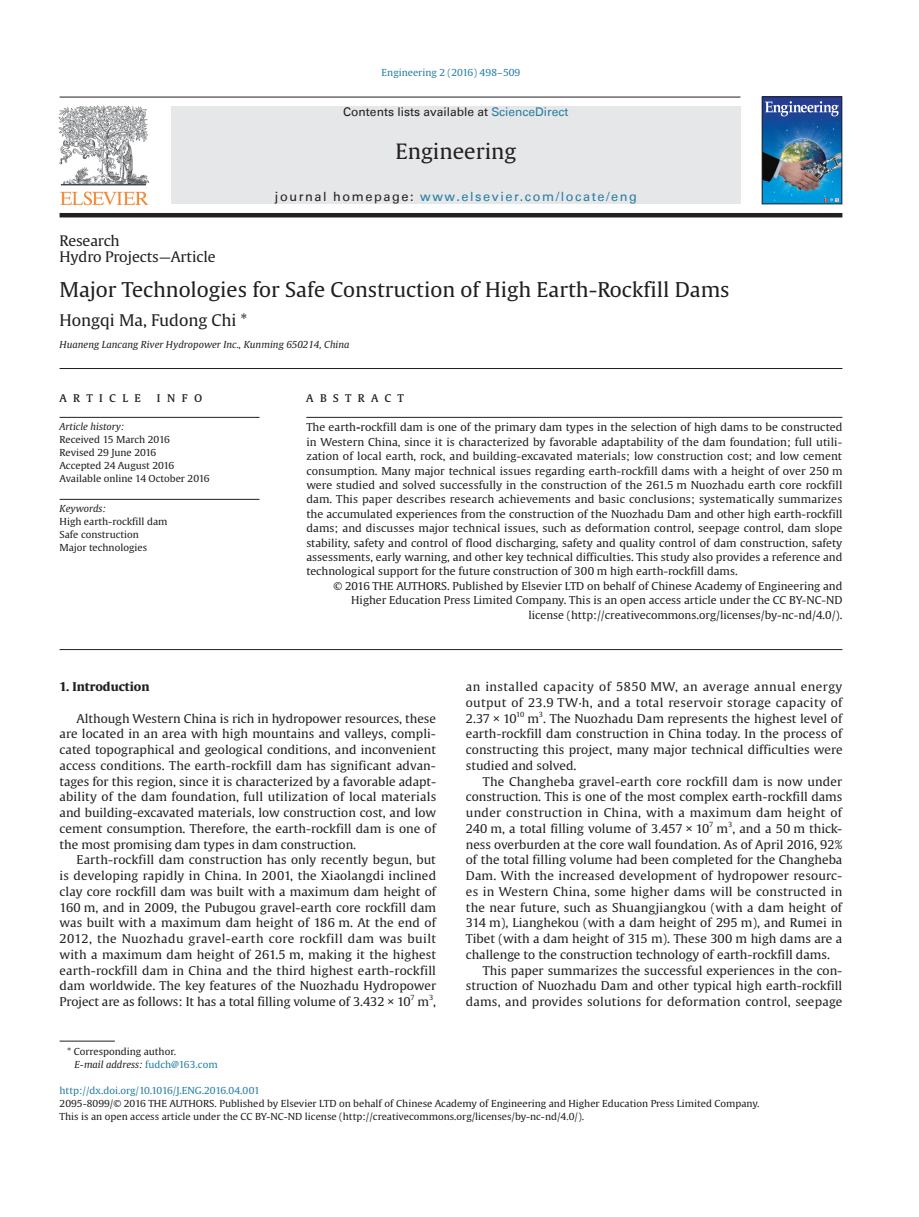
<style>
.page{position:relative;width:919px;height:1217px;background:#fff}
.page>*{position:absolute;margin:0;border:0;box-sizing:border-box;transform-origin:0 0}
.t1{font:21px "Gulliver";color:#231f20;scale:1.04 1}
.t2{font:20.25px "Gulliver";color:#231f20;scale:1.04 1}
.t3{font:15.9px "Gulliver";color:#231f20;scale:1.04 1}
.t4{font:14.4px/15.8px "Gulliver";letter-spacing:-.01em;color:#231f20;scale:1.04 1}
.t5{font:13.5px "Gulliver Compact SC";color:#231f20;scale:.85 1}
.t6{font:12.75px "Univers LT";letter-spacing:.12em;color:#277ea2}
.t7{font:12px/15.8px "Gulliver";color:#231f20;text-align:justify;scale:1.04 1}
.t8{font:12px "Univers LT";color:#231f20}
.t9{font:700 12px "Gulliver";color:#231f20;scale:1.04 1}
.t10{font:10.8px/14.4px "Gulliver";color:#231f20;text-align:justify;scale:1.04 1}
.t11{font:9.6px/12.9px "Gulliver";color:#231f20;scale:1.04 1}
.t12{font:italic 9.6px "Gulliver";color:#231f20;scale:1.04 1}
.t13{font:9.6px "Gulliver";color:#277ea2;scale:1.04 1}
.t14{font:7.05px "Gulliver";color:#231f20;scale:1.04 1}
.s1{color:#277ea2}
.s2{color:#231f20}
.s3{font-weight:700}
.s4{font-style:italic}
</style>
<div class="page">
<hr style="left:60px;top:368px;width:782px;height:1px;background:#231f20">
<hr style="left:60px;top:649px;width:782px;height:1px;background:#231f20">
<hr style="left:60px;top:417px;width:199px;height:1px;background:#231f20">
<hr style="left:306px;top:417px;width:536px;height:1px;background:#231f20">
<hr style="left:60px;top:499px;width:199px;height:1px;background:#231f20">
<hr style="left:60px;top:1040px;width:55px;height:1px;background:#231f20">
<img style="left:59px;top:106px;width:90px;height:99px">
<hr style="left:60px;top:97px;width:680px;height:1px;background:#231f20">
<div style="left:171px;top:106px;width:569px;height:98px;background:#e6e7e9"></div>
<hr style="left:60px;top:213px;width:782px;height:4px;background:#231f20">
<img style="left:763px;top:116px;width:77px;height:86px">
<svg style="left:763px;top:97px;width:80px;height:19px"></svg>
<svg style="left:824px;top:198px;width:19px;height:7px"></svg>
<div style="left:761px;top:96px;width:81px;height:108px;border:1px solid #231f20"></div>
<p class="t13" style="left:381px;top:67px;width:135px">Engineering 2 (2016) 498–509</p>
<p class="t8" style="left:343px;top:105px;width:227px">Contents lists available at <span class="s1">ScienceDirect</span></p>
<h1 class="t1" style="left:395px;top:138px;width:118px">Engineering</h1>
<p class="t6" style="left:275px;top:188px;width:363px"><span class="s2">journal homepage:</span> www.elsevier.com/locate/eng</p>
<p class="t4" style="left:60px;top:232px;width:151px">Research<br>Hydro Projects—Article</p>
<h2 class="t2" style="left:60px;top:277px;width:645px">Major Technologies for Safe Construction of High Earth-Rockfill Dams</h2>
<h3 class="t3" style="left:60px;top:310px;width:182px">Hongqi Ma, Fudong Chi *</h3>
<p class="t12" style="left:60px;top:339px;width:280px">Huaneng Lancang River Hydropower Inc., Kunming 650214, China</p>
<p class="t5" style="left:60px;top:388px;width:169px">A R T I C L E I N F O</p>
<p class="t5" style="left:306px;top:388px;width:116px">A B S T R A C T</p>
<p class="t12" style="left:60px;top:421px;width:64px">Article history:</p>
<p class="t11" style="left:60px;top:433px;width:146px">Received 15 March 2016<br>Revised 29 June 2016<br>Accepted 24 August 2016<br>Available online 14 October 2016</p>
<p class="t10" style="left:306px;top:420px;width:517px">The earth<span class="s3">-</span>rockfill dam is one of the primary dam types in the selection of high dams to be constructed in Western China, since it is characterized by favorable adaptability of the dam foundation; full utili&shy;zation of local earth, rock, and building-excavated materials; low construction cost; and low cement consumption. Many major technical issues regarding earth-rockfill dams with a height of over 250 m were studied and solved successfully in the construction of the 261.5 m Nuozhadu earth core rockfill dam. This paper describes research achievements and basic conclusions; systematically summarizes the accumulated experiences from the construction of the Nuozhadu Dam and other high earth-rockfill dams; and discusses major technical issues, such as deformation control, seepage control, dam slope stability, safety and control of flood discharging, safety and quality control of dam construction, safety assessments, early warning, and other key technical difficulties. This study also provides a reference and technological support for the future construction of 300 m high earth-rockfill dams.</p>
<p class="t10" style="left:333px;top:578px;width:491px;text-align:right">© 2016 THE AUTHORS. Published by Elsevier LTD on behalf of Chinese Academy of Engineering and<br>Higher Education Press Limited Company. This is an open access article under the CC BY-NC-ND license (http://creativecommons.org/licenses/by-nc-nd/4.0/).</p>
<p class="t12" style="left:60px;top:503px;width:46px">Keywords:</p>
<p class="t11" style="left:60px;top:515px;width:105px">High earth-rockfill dam<br>Safe construction<br>Major technologies</p>
<p class="t9" style="left:60px;top:678px;width:88px">1. Introduction</p>
<p class="t7" style="left:60px;top:710px;width:363px;text-indent:17px">Although Western China is rich in hydropower resources, these are located in an area with high mountains and valleys, compli&shy;cated topographical and geological conditions, and inconvenient access conditions. The earth-rockfill dam has significant advan&shy;tages for this region, since it is characterized by a favorable adapt&shy;ability of the dam foundation, full utilization of local materials and building-excavated materials, low construction cost, and low cement consumption. Therefore, the earth-rockfill dam is one of the most promising dam types in dam construction.</p>
<p class="t7" style="left:60px;top:851px;width:363px;text-indent:17px">Earth-rockfill dam construction has only recently begun, but is developing rapidly in China. In 2001, the Xiaolangdi inclined clay core rockfill dam was built with a maximum dam height of 160 m, and in 2009, the Pubugou gravel-earth core rockfill dam was built with a maximum dam height of 186 m. At the end of 2012, the Nuozhadu gravel-earth core rockfill dam was built with a maximum dam height of 261.5 m, making it the highest earth-rockfill dam in China and the third highest earth-rockfill dam worldwide. The key features of the Nuozhadu Hydropower Project are as follows: It has a total filling volume of 3.432 × 10</p>
<p class="t14" style="left:429px;top:993px;width:6px">3</p>
<p class="t14" style="left:410px;top:993px;width:6px">7</p>
<p class="t7" style="left:417px;top:993px;width:19px">m ,</p>
<p class="t7" style="left:466px;top:678px;width:363px">an installed capacity of 5850 MW, an average annual energy output of 23.9 TW·h, and a total reservoir storage capacity of 2.37 × 10</p>
<p class="t14" style="left:539px;top:709px;width:6px">3</p>
<p class="t7" style="left:466px;top:725px;width:364px">earth-rockfill dam construction in China today. In the process of constructing this project, many major technical difficulties were studied and solved.</p>
<p class="t7" style="left:466px;top:773px;width:363px;text-indent:17px">The Changheba gravel-earth core rockfill dam is now under construction. This is one of the most complex earth-rockfill dams under construction in China, with a maximum dam height of 240 m, a total filling volume of 3.457 × 10</p>
<p class="t14" style="left:516px;top:709px;width:9px">10</p>
<p class="t7" style="left:527px;top:710px;width:304px">m . The Nuozhadu Dam represents the highest level of</p>
<p class="t14" style="left:728px;top:819px;width:6px">3</p>
<p class="t7" style="left:466px;top:836px;width:363px">ness overburden at the core wall foundation. As of April 2016, 92% of the total filling volume had been completed for the Changheba Dam. With the increased development of hydropower resourc&shy;es in Western China, some higher dams will be constructed in the near future, such as Shuangjiangkou (with a dam height of 314 m), Lianghekou (with a dam height of 295 m), and Rumei in Tibet (with a dam height of 315 m). These 300 m high dams are a challenge to the construction technology of earth-rockfill dams.</p>
<p class="t7" style="left:466px;top:962px;width:363px;text-indent:17px">This paper summarizes the successful experiences in the con&shy;struction of Nuozhadu Dam and other typical high earth-rockfill dams, and provides solutions for deformation control, seepage</p>
<p class="t14" style="left:709px;top:819px;width:6px">7</p>
<p class="t7" style="left:716px;top:820px;width:122px">m , and a 50 m thick-</p>
<p class="t11" style="left:75px;top:1045px;width:139px;text-indent:-7px">* Corresponding author.<br><span class="s4">E-mail address:</span> <span class="s1">fudch@163.com</span></p>
<p class="t13" style="left:60px;top:1084px;width:194px">http://dx.doi.org/10.1016/J.ENG.2016.04.001</p>
<p class="t11" style="left:60px;top:1096px;width:674px">2095-8099/© 2016 THE AUTHORS. Published by Elsevier LTD on behalf of Chinese Academy of Engineering and Higher Education Press Limited Company.<br>This is an open access article under the CC BY-NC-ND license (http://creativecommons.org/licenses/by-nc-nd/4.0/).</p>
</div>
